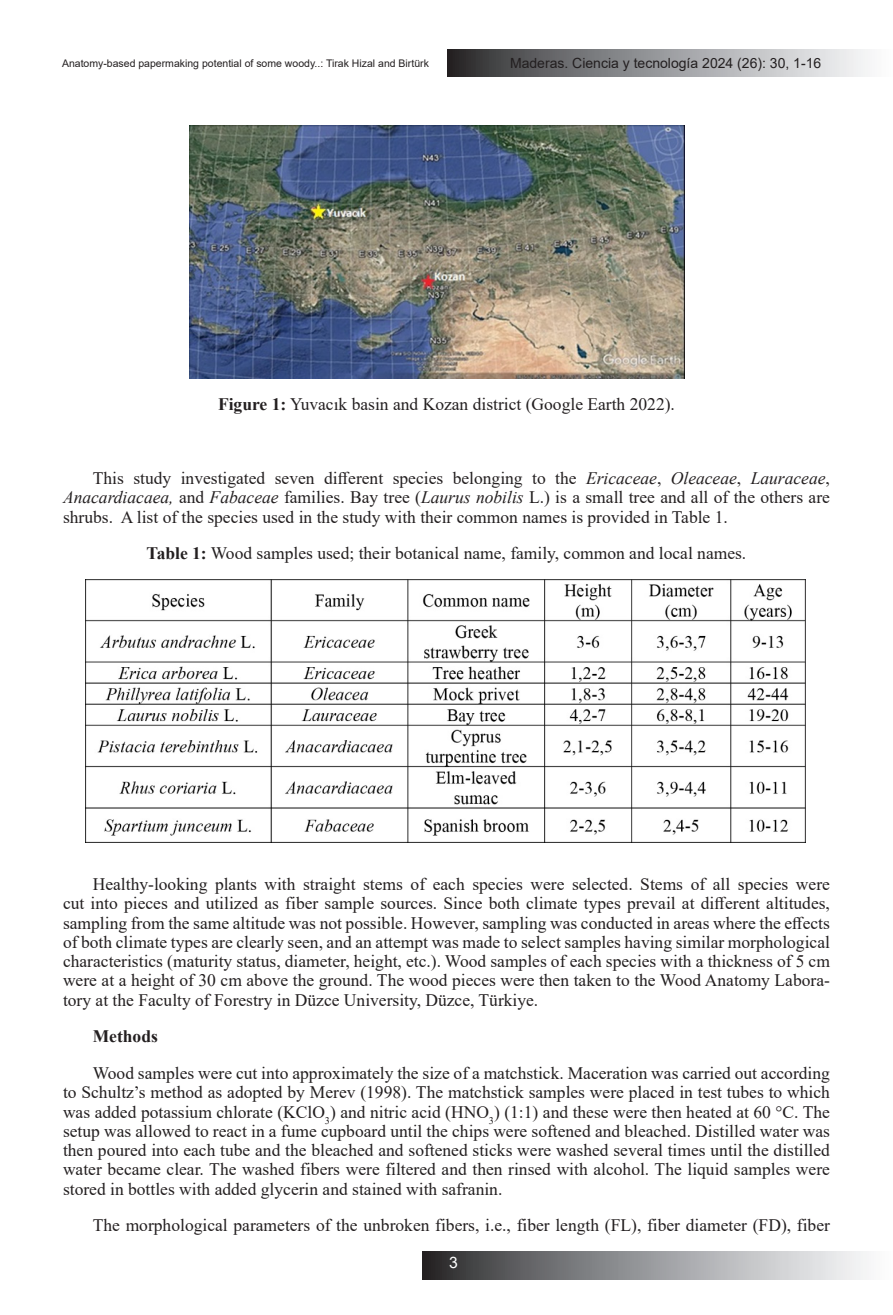
<style>
.page{position:relative;width:893px;height:1315px;background:#fff}
.page>*{position:absolute;margin:0;border:0;box-sizing:border-box;transform-origin:0 0}
.t1{font:17.5px/19.2px "Times New Roman";color:#231f20;text-align:justify}
.t2{font:700 17.5px "Times New Roman";color:#231f20}
.t3{font:15.75px "Arial";color:#fff}
.t4{font:14px "Arial";color:#231f20}
.t5{font:10.5px "Arial";color:#231f20}
.s1{font-weight:700}
.s2{font-style:italic}
</style>
<div class="page">
<svg style="left:448px;top:49px;width:420px;height:28px;background:#949597"></svg>
<svg style="left:423px;top:1252px;width:444px;height:27px;background:#949597"></svg>
<img style="left:189px;top:126px;width:496px;height:253px">
<img style="left:86px;top:579px;width:720px;height:263px">
<p class="t5" style="left:62px;top:56px;width:368px">Anatomy-based papermaking potential of some woody..: Tirak Hizal and Birtürk</p>
<p class="t4" style="left:510px;top:53px;width:313px">Maderas. Ciencia y tecnología 2024 (26): 30, 1-16</p>
<p class="t1" style="left:218px;top:394px;width:458px"><span class="s1">Figure 1:</span> Yuvacık basin and Kozan district (Google Earth 2022).</p>
<p class="t1" style="left:63px;top:468px;width:768px;text-indent:30px">This study investigated seven different species belonging to the <span class="s2">Ericaceae</span>, <span class="s2">Oleaceae</span>, <span class="s2">Lauraceae</span>, <span class="s2">Anacardiacaea,</span> and <span class="s2">Fabaceae</span> families. Bay tree (<span class="s2">Laurus nobilis</span> L.) is a small tree and all of the others are shrubs. A list of the species used in the study with their common names is provided in Table 1.</p>
<p class="t1" style="left:147px;top:543px;width:601px"><span class="s1">Table 1:</span> Wood samples used; their botanical name, family, common and local names.</p>
<p class="t1" style="left:63px;top:874px;width:768px;text-indent:30px">Healthy-looking plants with straight stems of each species were selected. Stems of all species were cut into pieces and utilized as fiber sample sources. Since both climate types prevail at different altitudes, sampling from the same altitude was not possible. However, sampling was conducted in areas where the effects of both climate types are clearly seen, and an attempt was made to select samples having similar morphological characteristics (maturity status, diameter, height, etc.). Wood samples of each species with a thickness of 5 cm were at a height of 30 cm above the ground. The wood pieces were then taken to the Wood Anatomy Labora&shy;tory at the Faculty of Forestry in Düzce University, Düzce, Türkiye.</p>
<p class="t2" style="left:93px;top:1024px;width:67px">Methods</p>
<p class="t1" style="left:63px;top:1063px;width:768px;text-indent:30px">Wood samples were cut into approximately the size of a matchstick. Maceration was carried out according to Schultz’s method as adopted by Merev (1998). The matchstick samples were placed in test tubes to which was added potassium chlorate (KClO<sub>3</sub>) and nitric acid (HNO<sub>3</sub>) (1:1) and these were then heated at 60 °C. The setup was allowed to react in a fume cupboard until the chips were softened and bleached. Distilled water was then poured into each tube and the bleached and softened sticks were washed several times until the distilled water became clear. The washed fibers were filtered and then rinsed with alcohol. The liquid samples were stored in bottles with added glycerin and stained with safranin.</p>
<p class="t1" style="left:93px;top:1215px;width:739px">The morphological parameters of the unbroken fibers, i.e., fiber length (FL), fiber diameter (FD), fiber</p>
<p class="t3" style="left:449px;top:1252px;width:10px">3</p>
</div>
